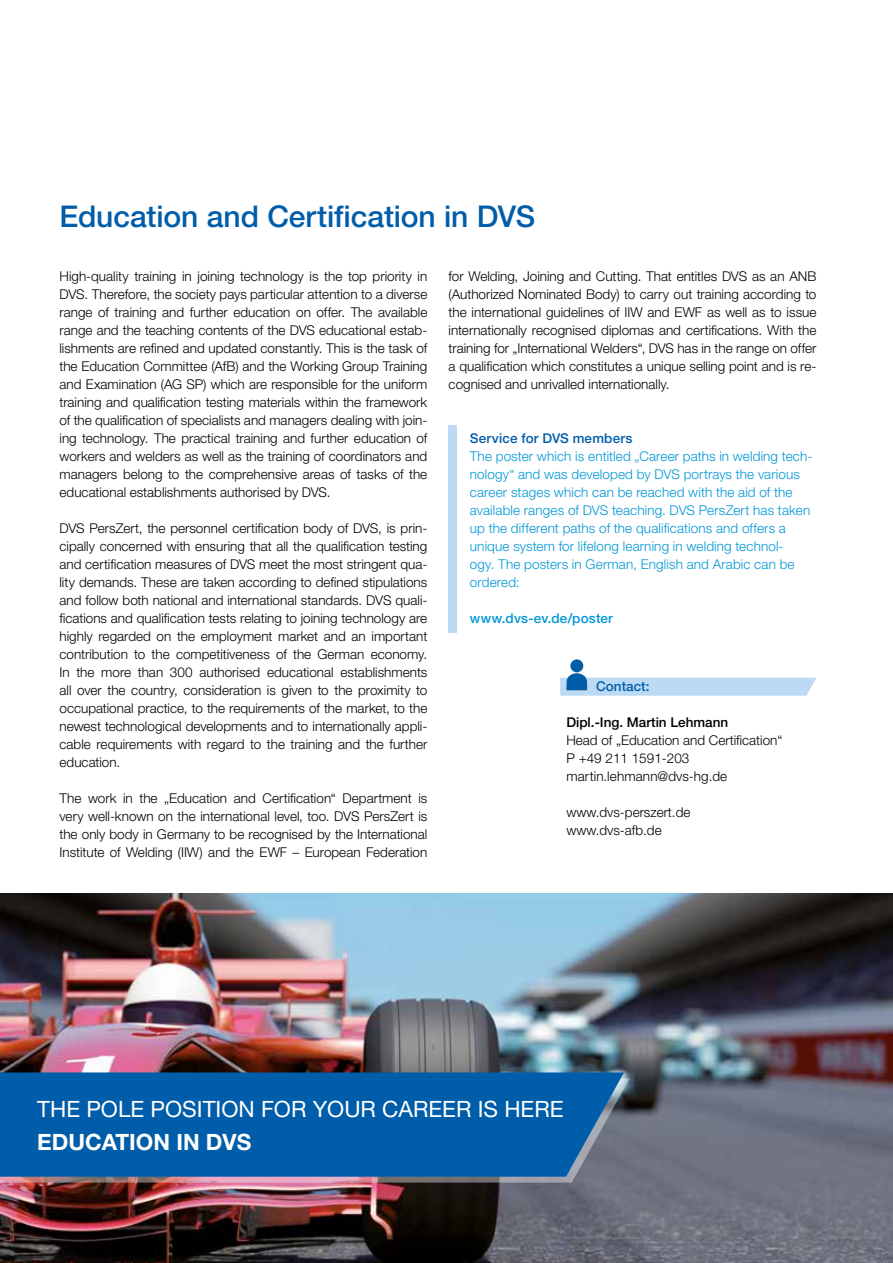
<style>
.page{position:relative;width:893px;height:1263px;background:#fff}
.page>*{position:absolute;margin:0;border:0;box-sizing:border-box;transform-origin:0 0}
.t1{font:500 30px "Helvetica Neue LT Std";letter-spacing:-.005em;color:#005da9}
.t2{font:22.5px "Helvetica Neue LT Std";color:#fff}
.t3{font:700 22.5px "Helvetica Neue LT Std";color:#fff}
.t4{font:300 13.5px/18px "Helvetica Neue LT Std";color:#000;text-align:justify}
.t5{font:300 13.5px/18px "Helvetica Neue LT Std";letter-spacing:.01em;color:#0097d7}
.t6{font:500 13.5px "Helvetica Neue LT Std";letter-spacing:.01em;color:#005da9}
.t7{font:500 13.5px "Helvetica Neue LT Std";color:#000}
.t8{font:500 13.5px "Helvetica Neue LT Std";letter-spacing:.01em;color:#0097d7}
</style>
<div class="page">
<img style="left:0;top:893px;width:893px;height:370px">
<svg style="left:571px;top:660px;width:13px;height:13px"></svg>
<div style="left:570px;top:659px;width:13px;height:13px;background:#005da9;border-radius:50%"></div>
<svg style="left:560px;top:673px;width:256px;height:23px"></svg>
<svg style="left:0;top:1078px;width:630px;height:104px;background:#9f848e"></svg>
<div style="left:0;top:1072px;width:624px;height:105px;background:#005da9"></div>
<div style="left:449px;top:425px;width:8px;height:208px;background:#bddaf4"></div>
<h1 class="t1" style="left:60px;top:199px;width:477px">Education and Certification in DVS</h1>
<p class="t4" style="left:60px;top:267px;width:369px">High-quality training in joining technology is the top priority in DVS. Therefore, the society pays particular attention to a diverse range of training and further education on offer. The available range and the teaching contents of the DVS educational estab&shy;lishments are refined and updated constantly. This is the task of the Education Committee (AfB) and the Working Group Training and Examination (AG SP) which are responsible for the uniform training and qualification testing materials within the framework of the qualification of specialists and managers dealing with join&shy;ing technology. The practical training and further education of workers and welders as well as the training of coordinators and managers belong to the comprehensive areas of tasks of the educational establishments authorised by DVS.</p>
<p class="t4" style="left:60px;top:519px;width:369px">DVS PersZert, the personnel certification body of DVS, is prin&shy;cipally concerned with ensuring that all the qualification testing and certification measures of DVS meet the most stringent qua&shy;lity demands. These are taken according to defined stipulations and follow both national and international standards. DVS quali&shy;fications and qualification tests relating to joining technology are highly regarded on the employment market and an important contribution to the competitiveness of the German economy.<br>In the more than 300 authorised educational establishments all over the country, consideration is given to the proximity to occupational practice, to the requirements of the market, to the newest technological developments and to internationally appli&shy;cable requirements with regard to the training and the further education.</p>
<p class="t4" style="left:60px;top:789px;width:369px">The work in the „Education and Certification“ Department is very well-known on the international level, too. DVS PersZert is the only body in Germany to be recognised by the International Institute of Welding (IIW) and the EWF – European Federation</p>
<p class="t4" style="left:449px;top:267px;width:369px">for Welding, Joining and Cutting. That entitles DVS as an ANB (Authorized Nominated Body) to carry out training according to the international guidelines of IIW and EWF as well as to issue internationally recognised diplomas and certifications. With the training for „International Welders“, DVS has in the range on offer a qualification which constitutes a unique selling point and is re&shy;cognised and unrivalled internationally.</p>
<p class="t6" style="left:470px;top:430px;width:164px">Service for DVS members</p>
<p class="t5" style="left:470px;top:447px;width:344px">The poster which is entitled „Career paths in welding tech&shy;nology“ and was developed by DVS portrays the various career stages which can be reached with the aid of the available ranges of DVS teaching. DVS PersZert has taken up the different paths of the qualifications and offers a unique system for lifelong learning in welding technol-<br>ogy. The posters in German, English and Arabic can be ordered:</p>
<p class="t8" style="left:470px;top:610px;width:145px">www.dvs-ev.de/poster</p>
<p class="t6" style="left:596px;top:678px;width:55px">Contact:</p>
<p class="t7" style="left:566px;top:714px;width:163px">Dipl.-Ing. Martin Lehmann</p>
<p class="t4" style="left:566px;top:731px;width:218px;text-align:left">Head of „Education and Certification“<br>P +49 211 1591-203 martin.lehmann@dvs-hg.de</p>
<p class="t4" style="left:566px;top:803px;width:126px">www.dvs-perszert.de www.dvs-afb.de</p>
<h2 class="t2" style="left:37px;top:1095px;width:528px">THE POLE POSITION FOR YOUR CAREER IS HERE</h2>
<h2 class="t3" style="left:37px;top:1128px;width:216px">EDUCATION IN DVS</h2>
</div>
